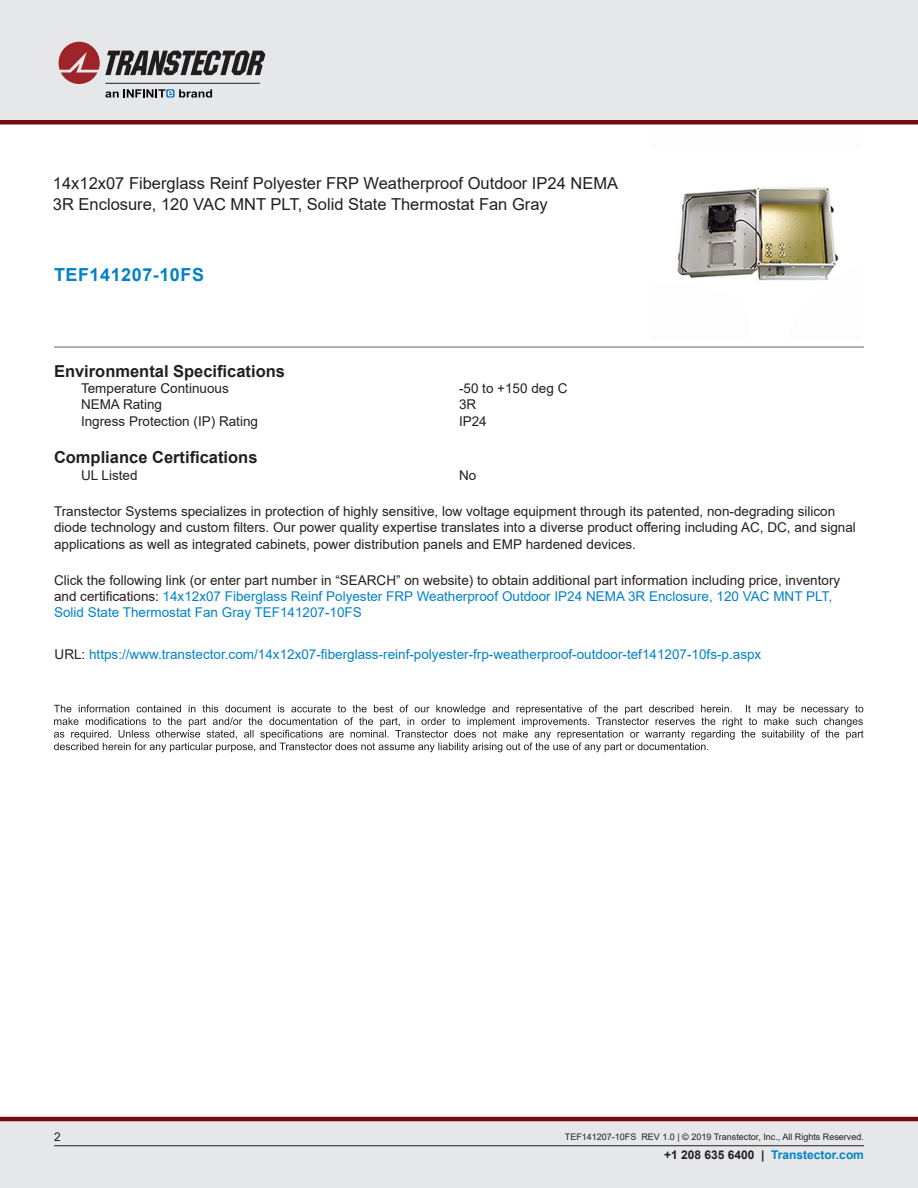
<style>
.page{position:relative;width:918px;height:1188px;background:#fff}
.page>*{position:absolute;margin:0;border:0;box-sizing:border-box;transform-origin:0 0}
.PN{font:700 18px "Arial";letter-spacing:.03em;color:#0082c8}
.Web_Description_Para{font:16.5px/21px "Arial";color:#231f20}
.Head1{font:700 16.5px "Arial";color:#231f20}
.Head1_for_Compliance{font:700 16.5px "Arial";color:#231f20}
.Web_Description_Para-2{font:13.5px/16.2px "Arial";color:#231f20}
.Web_Description_Para-3{font:13.5px "Arial";color:#0082c8}
.Specs_Para{font:13.5px "Arial";color:#231f20}
.t1{font:700 12px "Arial";color:#0082c8}
.t2{font:12px "Arial";color:#231f20}
.t3{font:9px "Arial";color:#231f20}
.s1{color:#0082c8}
.s2{color:#231f20}
</style>
<div class="page">
<div style="left:0;top:0;width:918px;height:122px;background:#e6e7e9"></div>
<hr style="left:0;top:120px;width:918px;height:4px;background:#730a10">
<svg style="left:59px;top:42px;width:206px;height:56px"></svg>
<div style="left:0;top:1121px;width:918px;height:67px;background:#e6e7e9"></div>
<hr style="left:0;top:1117px;width:918px;height:4px;background:#730a10">
<hr style="left:54px;top:1145px;width:810px;height:1px;background:#231f20">
<hr style="left:54px;top:347px;width:810px;height:1px;background:#939598">
<svg style="left:54px;top:705px;width:810px;height:47px"></svg>
<img style="left:677px;top:187px;width:162px;height:94px">
<h1 class="Web_Description_Para" style="left:53px;top:173px;width:567px">14x12x07 Fiberglass Reinf Polyester FRP Weatherproof Outdoor IP24 NEMA<br>3R Enclosure, 120 VAC MNT PLT, Solid State Thermostat Fan Gray</h1>
<p class="PN" style="left:54px;top:262px;width:152px">TEF141207-10FS</p>
<p class="Head1" style="left:54px;top:360px;width:233px">Environmental Specifications</p>
<p class="Specs_Para" style="left:81px;top:379px;width:149px">Temperature Continuous</p>
<p class="Specs_Para" style="left:459px;top:379px;width:110px">-50 to +150 deg C</p>
<p class="Specs_Para" style="left:81px;top:395px;width:83px">NEMA Rating</p>
<p class="Specs_Para" style="left:459px;top:395px;width:19px">3R</p>
<p class="Specs_Para" style="left:81px;top:412px;width:179px">Ingress Protection (IP) Rating</p>
<p class="Specs_Para" style="left:459px;top:412px;width:29px">IP24</p>
<p class="Head1_for_Compliance" style="left:54px;top:446px;width:205px">Compliance Certifications</p>
<p class="Specs_Para" style="left:81px;top:466px;width:58px">UL Listed</p>
<p class="Specs_Para" style="left:459px;top:466px;width:19px">No</p>
<h1 class="Web_Description_Para-2" style="left:54px;top:503px;width:803px">Transtector Systems specializes in protection of highly sensitive, low voltage equipment through its patented, non-degrading silicon diode technology and custom filters. Our power quality expertise translates into a diverse product offering including AC, DC, and signal applications as well as integrated cabinets, power distribution panels and EMP hardened devices.</h1>
<h1 class="Web_Description_Para-2" style="left:54px;top:572px;width:788px">Click the following link (or enter part number in “SEARCH” on website) to obtain additional part information including price, inventory and certifications: <span class="s1">14x12x07 Fiberglass Reinf Polyester FRP Weatherproof Outdoor IP24 NEMA 3R Enclosure, 120 VAC MNT PLT,<br>Solid State Thermostat Fan Gray TEF141207-10FS</span></h1>
<h1 class="Web_Description_Para-3" style="left:55px;top:645px;width:708px"><span class="s2">URL:</span> https://www.transtector.com/14x12x07-fiberglass-reinf-polyester-frp-weatherproof-outdoor-tef141207-10fs-p.aspx</h1>
<p class="t2" style="left:54px;top:1128px;width:8px">2</p>
<p class="t3" style="left:565px;top:1131px;width:301px">TEF141207-10FS REV 1.0 | © 2019 Transtector, Inc., All Rights Reserved.</p>
<p class="t1" style="left:664px;top:1147px;width:201px"><span class="s2">+1 208 635 6400 |</span> Transtector.com</p>
</div>
